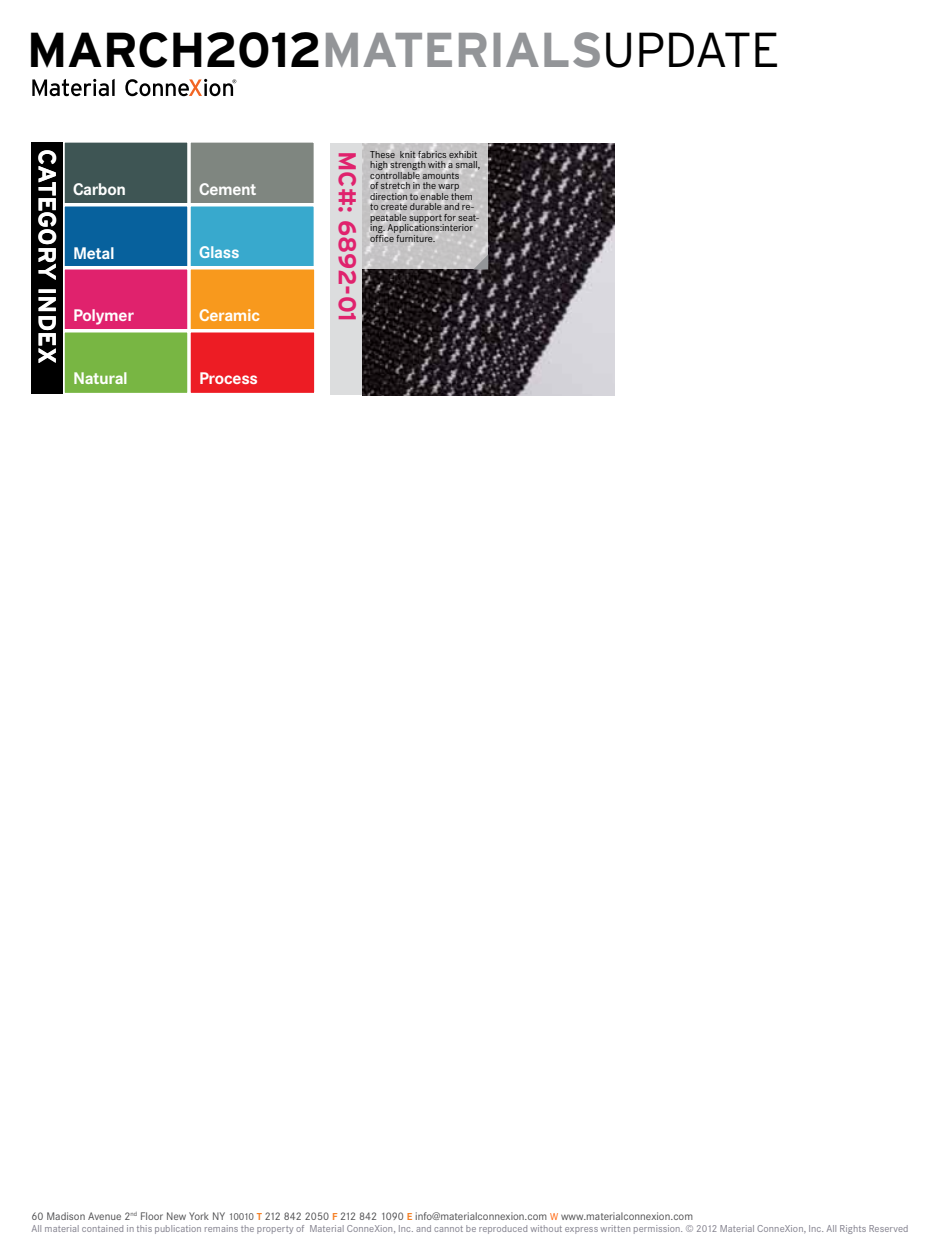
<style>
.page{position:relative;width:945px;height:1260px;background:#fff}
.page>*{position:absolute;margin:0;border:0;box-sizing:border-box;transform-origin:0 0}
.t1{font:700 49px "Interstate";letter-spacing:-.02em;color:#000}
.t2{font:700 24.5px "Interstate";letter-spacing:-.01em;color:#fff}
.t3{font:700 24.5px "Interstate";color:#e0226d}
.t4{font:700 17.5px "Corporate S";letter-spacing:-.02em;color:#fff}
.t5{font:11.38px "Corporate S";color:#4d4d4f}
.t6{font:10.5px/10.5px "Corporate S";color:#000}
.t7{font:10.5px "Corporate S";letter-spacing:.005em;color:#7f7d8a}
.s1{color:#939598}
.s2{font-weight:300}
.s3{font-size:10.5px}
.s4{font-weight:700;font-size:10.5px;color:#f58025}
.s5{font-size:10.5px;color:#ff6309}
</style>
<div class="page">
<svg style="left:32px;top:79px;width:83px;height:17px"></svg>
<svg style="left:125px;top:79px;width:111px;height:17px"></svg>
<div style="left:32px;top:142px;width:31px;height:252px;background:#000"></div>
<div style="left:63px;top:141px;width:126px;height:64px;background:#3e5554;border:2px solid #fff"></div>
<div style="left:63px;top:268px;width:126px;height:63px;background:#e0226d;border:2px solid #fff"></div>
<div style="left:189px;top:268px;width:127px;height:63px;background:#f8991d;border:2px solid #fff"></div>
<div style="left:189px;top:141px;width:126px;height:64px;background:#7f8680;border:2px solid #fff"></div>
<div style="left:63px;top:205px;width:126px;height:63px;background:#07619d;border:2px solid #fff"></div>
<div style="left:189px;top:205px;width:126px;height:63px;background:#38a9cd;border:2px solid #fff"></div>
<div style="left:63px;top:331px;width:126px;height:64px;background:#78b643;border:2px solid #fff"></div>
<div style="left:189px;top:331px;width:127px;height:64px;background:#ed1c24;border:2px solid #fff"></div>
<div style="left:331px;top:144px;width:31px;height:252px;background:#dcddde"></div>
<img style="left:362px;top:144px;width:252px;height:252px">
<svg style="left:362px;top:144px;width:126px;height:126px;background:#c7c5c6"></svg>
<svg style="left:473px;top:254px;width:15px;height:15px"></svg>
<h1 class="t1" style="left:27px;top:22px;width:755px">MARCH2012<span class="s1">MATERIALS</span><span class="s2">UPDATE</span></h1>
<h2 class="t2" style="left:61px;top:149px;width:217px;rotate:90deg">CATEGORY INDEX</h2>
<h3 class="t4" style="left:73px;top:179px;width:55px">Carbon</h3>
<h3 class="t4" style="left:73px;top:243px;width:43px">Metal</h3>
<h3 class="t4" style="left:199px;top:179px;width:59px">Cement</h3>
<h3 class="t4" style="left:199px;top:242px;width:42px">Glass</h3>
<h3 class="t4" style="left:73px;top:305px;width:62px">Polymer</h3>
<h3 class="t4" style="left:199px;top:305px;width:63px">Ceramic</h3>
<h3 class="t4" style="left:73px;top:368px;width:56px">Natural</h3>
<h3 class="t4" style="left:199px;top:368px;width:60px">Process</h3>
<h2 class="t3" style="left:361px;top:151px;width:173px;rotate:90deg">MC#: 6892-01</h2>
<p class="t6" style="left:370px;top:149px;width:112px">These knit fabrics exhibit high strength with a small, controllable amounts<br>of stretch in the warp direction to enable them to create durable and re&shy;peatable support for seat&shy;ing. Applications:interior office furniture.</p>
<p class="t5" style="left:32px;top:1209px;width:663px">60 Madison Avenue 2<sup>nd</sup> Floor New York NY <span class="s3">10010</span> <span class="s4">T</span> 212 842 2050 <span class="s4">F</span> 212 842 1090 <span class="s4">E</span> info@materialconnexion.com <span class="s5">W</span> www.materialconnexion.com</p>
<p class="t7" style="left:32px;top:1222px;width:879px">All material contained in this publication remains the property of Material ConneXion, Inc. and cannot be reproduced without express written permission. © 2012 Material ConneXion, Inc. All Rights Reserved</p>
</div>
